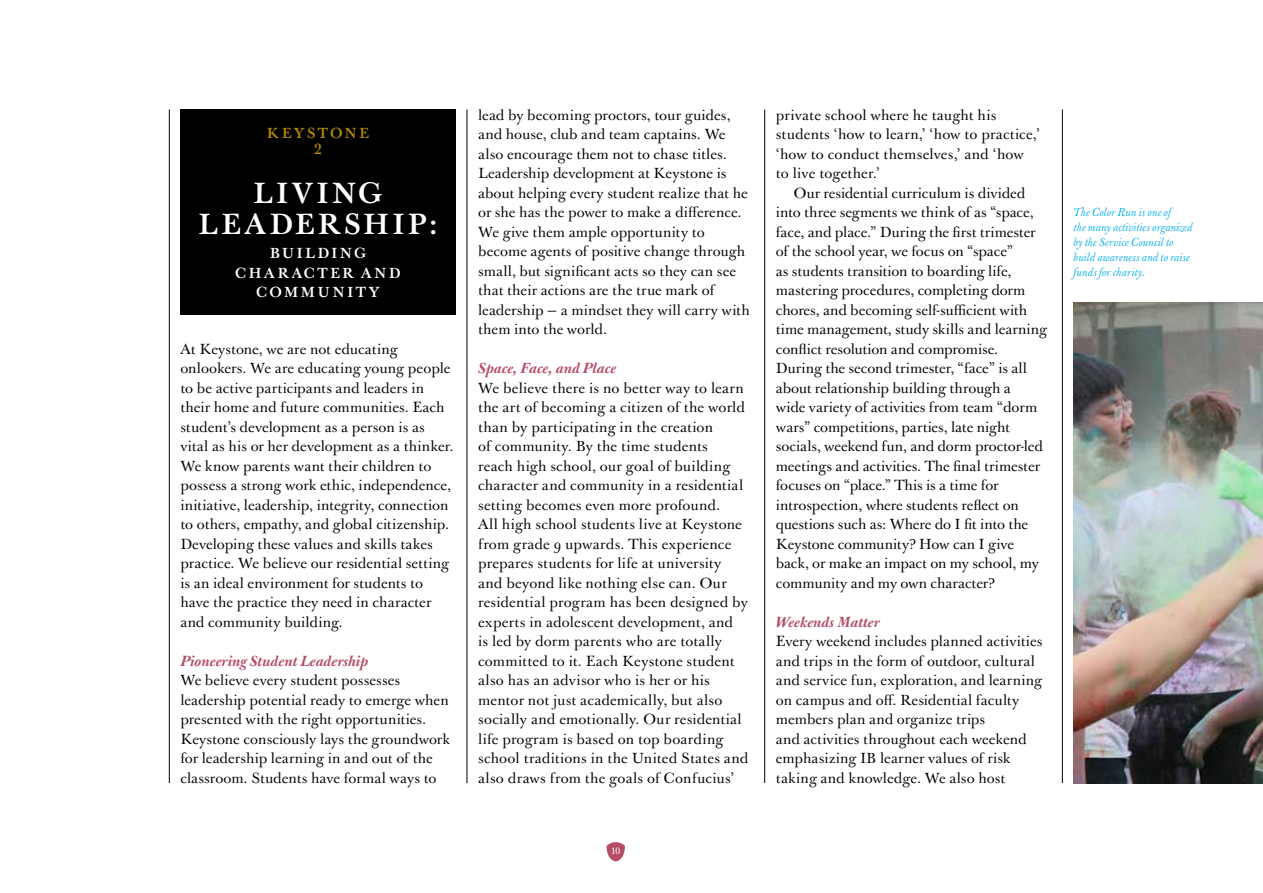
<style>
.page{position:relative;width:1263px;height:893px;background:#fff}
.page>*{position:absolute;margin:0;border:0;box-sizing:border-box;transform-origin:0 0}
.t1{font:700 28.5px/31.5px "J Baskerville T Caps";letter-spacing:.095em;color:#fff;text-align:center}
.t2{font:14.25px/19.5px "J Baskerville";letter-spacing:.005em;color:#000}
.t3{font:italic 700 14.25px "J Baskerville";letter-spacing:.01em;color:#b54b64}
.t4{font:700 14.25px/19.5px "J Baskerville T Caps";letter-spacing:.16em;color:#fff;text-align:center}
.t5{font:700 14.25px/16.5px "J Baskerville T Caps";letter-spacing:.155em;color:#b38808;text-align:center}
.t6{font:italic 11.25px/15px "J Baskerville";letter-spacing:.015em;color:#00aeef}
.t7{font:9px "J Baskerville T Caps";color:#fff}
</style>
<div class="page">
<svg style="left:607px;top:842px;width:18px;height:19px"></svg>
<div style="left:180px;top:110px;width:276px;height:205px;background:#000"></div>
<hr style="left:467px;top:110px;width:1px;height:673px;background:#000">
<hr style="left:764px;top:110px;width:1px;height:673px;background:#000">
<img style="left:1073px;top:303px;width:190px;height:480px">
<hr style="left:169px;top:110px;width:1px;height:673px;background:#000">
<hr style="left:1062px;top:110px;width:1px;height:673px;background:#000">
<p class="t5" style="left:267px;top:125px;width:104px">KEYSTONE<br>2</p>
<h1 class="t1" style="left:198px;top:178px;width:241px">LIVING<br>LEADERSHIP:</h1>
<p class="t4" style="left:235px;top:244px;width:167px">BUILDING<br>CHARACTER AND<br>COMMUNITY</p>
<p class="t2" style="left:180px;top:340px;width:275px">At Keystone, we are not educating onlookers. We are educating young people to be active participants and leaders in their home and future communities. Each student’s development as a person is as vital as his or her development as a thinker.<br>We know parents want their children to possess a strong work ethic, independence, initiative, leadership, integrity, connection to others, empathy, and global citizenship.<br>Developing these values and skills takes practice. We believe our residential setting is an ideal environment for students to have the practice they need in character and community building.</p>
<p class="t3" style="left:180px;top:652px;width:189px">Pioneering Student Leadership</p>
<p class="t2" style="left:180px;top:671px;width:271px">We believe every student possesses leadership potential ready to emerge when presented with the right opportunities.<br>Keystone consciously lays the groundwork for leadership learning in and out of the classroom. Students have formal ways to</p>
<p class="t2" style="left:478px;top:106px;width:273px">lead by becoming proctors, tour guides, and house, club and team captains. We also encourage them not to chase titles.<br>Leadership development at Keystone is about helping every student realize that he or she has the power to make a difference.<br>We give them ample opportunity to become agents of positive change through small, but significant acts so they can see that their actions are the true mark of leadership — a mindset they will carry with them into the world.</p>
<p class="t3" style="left:478px;top:360px;width:139px">Space, Face, and Place</p>
<p class="t2" style="left:478px;top:379px;width:272px">We believe there is no better way to learn the art of becoming a citizen of the world than by participating in the creation<br>of community. By the time students<br>reach high school, our goal of building character and community in a residential setting becomes even more profound.<br>All high school students live at Keystone from grade 9 upwards. This experience prepares students for life at university and beyond like nothing else can. Our residential program has been designed by experts in adolescent development, and<br>is led by dorm parents who are totally committed to it. Each Keystone student also has an advisor who is her or his mentor not just academically, but also socially and emotionally. Our residential life program is based on top boarding school traditions in the United States and also draws from the goals of Confucius’</p>
<p class="t7" style="left:611px;top:846px;width:11px">10</p>
<p class="t2" style="left:776px;top:106px;width:265px">private school where he taught his students ‘how to learn,’ ‘how to practice,’ ‘how to conduct themselves,’ and ‘how to live together.’</p>
<p class="t2" style="left:776px;top:184px;width:273px;text-indent:18px">Our residential curriculum is divided into three segments we think of as “space, face, and place.” During the first trimester of the school year, we focus on “space”<br>as students transition to boarding life, mastering procedures, completing dorm chores, and becoming self-sufficient with time management, study skills and learning conflict resolution and compromise.<br>During the second trimester, “face” is all about relationship building through a<br>wide variety of activities from team “dorm wars” competitions, parties, late night socials, weekend fun, and dorm proctor-led meetings and activities. The final trimester focuses on “place.” This is a time for introspection, where students reflect on questions such as: Where do I fit into the Keystone community? How can I give back, or make an impact on my school, my community and my own character?</p>
<p class="t3" style="left:776px;top:613px;width:105px">Weekends Matter</p>
<p class="t2" style="left:776px;top:632px;width:268px">Every weekend includes planned activities and trips in the form of outdoor, cultural and service fun, exploration, and learning on campus and off. Residential faculty members plan and organize trips<br>and activities throughout each weekend emphasizing IB learner values of risk taking and knowledge. We also host</p>
<p class="t6" style="left:1073px;top:205px;width:120px">The Color Run is one of<br>the many activities organized by the Service Council to build awareness and to raise funds for charity.</p>
</div>
